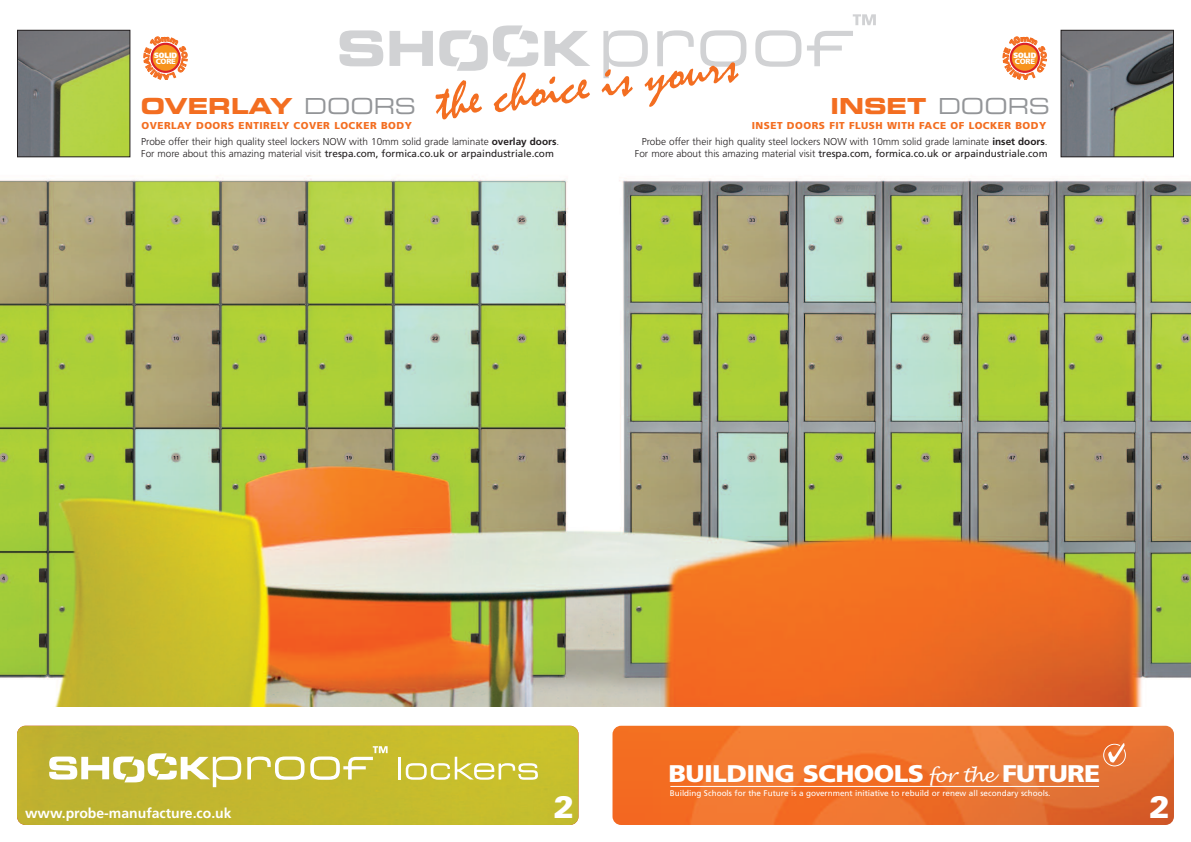
<style>
.page{position:relative;width:1191px;height:842px;background:#fff}
.page>*{position:absolute;margin:0;border:0;box-sizing:border-box;transform-origin:0 0}
.t1{font:900 31.1px "Zurich BT";color:#fff}
.t2{font:900 24.1px "Frutiger";letter-spacing:-.025em;color:#fff;scale:1.1 1}
.t3{font:700 expanded 22px "Square 721 BT";color:#f36e21}
.t4{font:700 14px "Frutiger";color:#fff}
.t5{font:300 10px/15.3px "Frutiger";color:#231f20;text-align:right}
.t6{font:10px "Frutiger";color:#231f20}
.t7{font:8.2px "Frutiger";color:#fff}
.t8{font:900 7.7px "Frutiger";color:#fff;scale:.9 1}
.t9{font:900 7.7px "Frutiger";letter-spacing:-.025em;color:#fff}
.s1{font-weight:400;color:#939598}
.s2{font-weight:900;color:#f36e21}
.s3{font-weight:700}
.s4{font-weight:300}
.s5{font-family:"Lucida Handwriting";font-weight:400;font-style:italic;font-size:18.5px}
</style>
<div class="page">
<img style="left:595px;top:29px;width:596px;height:678px">
<img style="left:612px;top:726px;width:562px;height:99px;border-radius:9px">
<hr style="left:670px;top:786px;width:429px;height:1px;background:#fff">
<svg style="left:1102px;top:743px;width:24px;height:24px"></svg>
<svg style="left:755px;top:30px;width:46px;height:37px"></svg>
<svg style="left:807px;top:31px;width:46px;height:35px"></svg>
<svg style="left:852px;top:14px;width:24px;height:11px"></svg>
<img style="left:1062px;top:32px;width:110px;height:123px">
<div style="left:1060px;top:30px;width:114px;height:127px;border:1px solid #231f20"></div>
<svg style="left:601px;top:30px;width:145px;height:77px"></svg>
<svg style="left:0;top:29px;width:595px;height:678px"></svg>
<svg style="left:339px;top:30px;width:44px;height:36px"></svg>
<img style="left:19px;top:32px;width:109px;height:123px">
<div style="left:17px;top:30px;width:113px;height:127px;border:1px solid #231f20"></div>
<svg style="left:389px;top:25px;width:201px;height:94px"></svg>
<img style="left:17px;top:726px;width:561px;height:99px;border-radius:9px">
<svg style="left:247px;top:756px;width:57px;height:24px"></svg>
<svg style="left:43px;top:744px;width:9px;height:3px"></svg>
<svg style="left:310px;top:746px;width:77px;height:34px;background:#d1c858"></svg>
<svg style="left:49px;top:753px;width:192px;height:34px"></svg>
<hr style="left:398px;top:757px;width:3px;height:22px;background:#fff">
<svg style="left:406px;top:757px;width:132px;height:23px"></svg>
<svg style="left:1003px;top:36px;width:43px;height:44px"></svg>
<svg style="left:144px;top:36px;width:44px;height:44px"></svg>
<p class="t8" style="left:154px;top:52px;width:27px">SOLID</p>
<p class="t9" style="left:156px;top:58px;width:22px">CORE</p>
<h3 class="t3" style="left:141px;top:98px;width:277px">OVERLAY <span class="s1">DOORS</span></h3>
<p class="t5" style="left:141px;top:119px;width:419px;text-align:left"><span class="s2">OVERLAY DOORS ENTIRELY COVER LOCKER BODY<br></span>Probe offer their high quality steel lockers NOW with 10mm solid grade laminate <span class="s3">overlay doors</span>.</p>
<p class="t6" style="left:141px;top:149px;width:414px"><span class="s4">For more about this amazing material visit</span> trespa.com, formica.co.uk or arpaindustriale.com</p>
<p class="t8" style="left:1013px;top:52px;width:27px">SOLID</p>
<p class="t9" style="left:1015px;top:58px;width:22px">CORE</p>
<h3 class="t3" style="left:830px;top:98px;width:221px">INSET <span class="s1">DOORS</span></h3>
<p class="t5" style="left:642px;top:119px;width:407px"><span class="s2">INSET DOORS FIT FLUSH WITH FACE OF LOCKER BODY<br></span>Probe offer their high quality steel lockers NOW with 10mm solid grade laminate <span class="s3">inset doors</span>.</p>
<p class="t6" style="left:635px;top:149px;width:414px"><span class="s4">For more about this amazing material visit</span> trespa.com, formica.co.uk or arpaindustriale.com</p>
<h3 class="t4" style="left:25px;top:807px;width:208px">www.probe-manufacture.co.uk</h3>
<h1 class="t1" style="left:553px;top:796px;width:22px">2</h1>
<h2 class="t2" style="left:668px;top:764px;width:394px">BUILDING SCHOOLS <span class="s5">for the</span> FUTURE</h2>
<p class="t7" style="left:670px;top:789px;width:382px">Building Schools for the Future is a government initiative to rebuild or renew all secondary schools.</p>
<h1 class="t1" style="left:1149px;top:796px;width:22px">2</h1>
</div>
